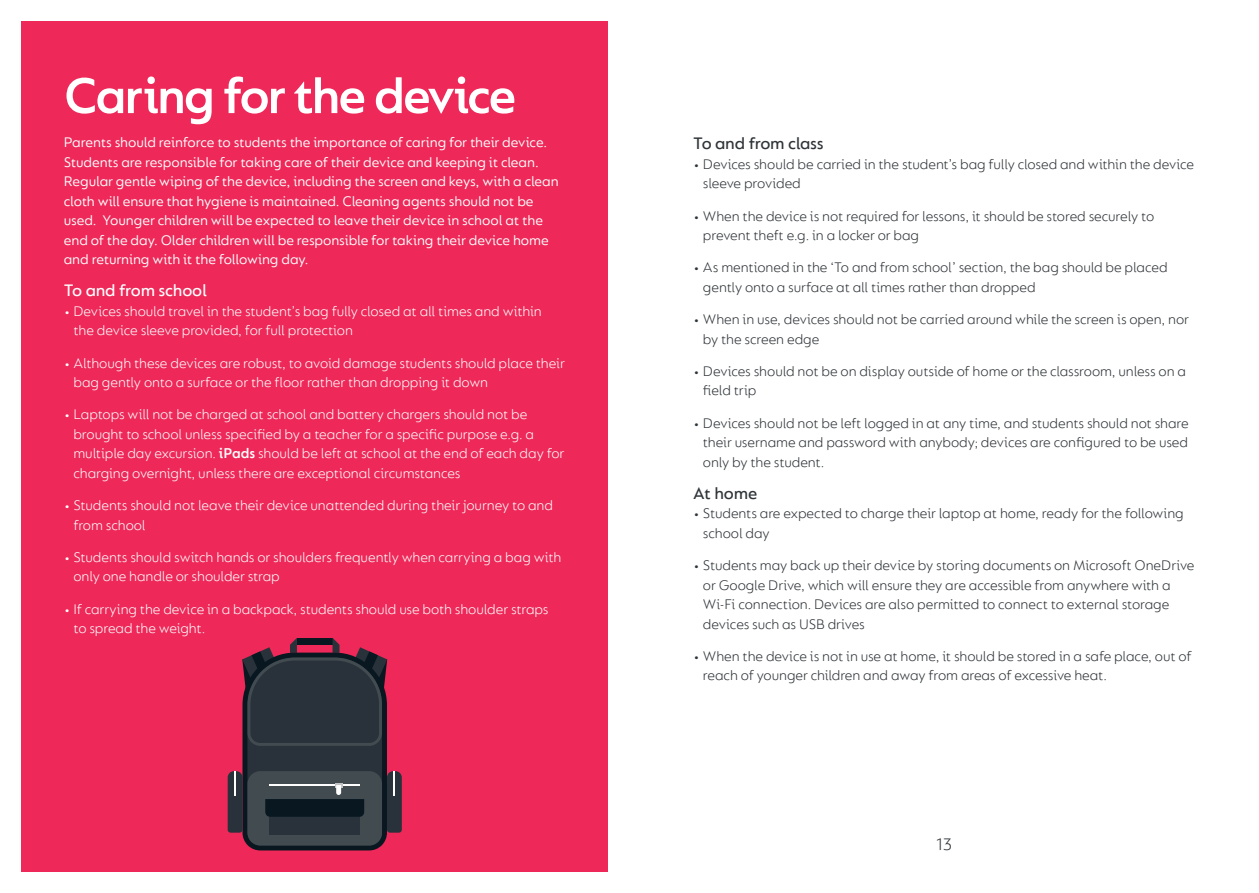
<style>
.page{position:relative;width:1259px;height:893px;background:#fff}
.page>*{position:absolute;margin:0;border:0;box-sizing:border-box;transform-origin:0 0}
.t1{font:600 54px "FS Lucas";letter-spacing:-.05em;color:#fff}
.t2{font:500 18px "FS Lucas";letter-spacing:-.015em;color:#2f3438}
.t3{font:500 18px "FS Lucas";letter-spacing:-.015em;color:#fff}
.Page_Number_-_Align{font:300 18px "FS Lucas";color:#2f3438}
.t4{font:300 15px/19.5px "FS Lucas";letter-spacing:-.01em;color:#2f3438}
.t5{font:300 15px/19.5px "FS Lucas";letter-spacing:-.01em;color:#fff}
.t6{font:15px/19.5px "FS Lucas";letter-spacing:-.01em;color:#fff}
.s1{font-weight:600}
</style>
<div class="page">
<div style="left:21px;top:21px;width:587px;height:851px;background:#ee2858"></div>
<svg style="left:228px;top:638px;width:174px;height:212px"></svg>
<hr style="left:234px;top:771px;width:2px;height:25px;background:#fff">
<p class="t1" style="left:64px;top:65px;width:454px">Caring for the device</p>
<p class="t6" style="left:64px;top:132px;width:496px">Parents should reinforce to students the importance of caring for their device.<br>Students are responsible for taking care of their device and keeping it clean.<br>Regular gentle wiping of the device, including the screen and keys, with a clean cloth will ensure that hygiene is maintained. Cleaning agents should not be used. Younger children will be expected to leave their device in school at the end of the day. Older children will be responsible for taking their device home and returning with it the following day.</p>
<p class="t3" style="left:64px;top:280px;width:145px">To and from school</p>
<p class="t5" style="left:73px;top:301px;width:470px;text-indent:-10px">• Devices should travel in the student’s bag fully closed at all times and within the device sleeve provided, for full protection</p>
<p class="t5" style="left:73px;top:353px;width:493px;text-indent:-10px">• Although these devices are robust, to avoid damage students should place their bag gently onto a surface or the floor rather than dropping it down</p>
<p class="t5" style="left:73px;top:405px;width:492px;text-indent:-10px">• Laptops will not be charged at school and battery chargers should not be brought to school unless specified by a teacher for a specific purpose e.g. a multiple day excursion. <span class="s1">iPads</span> should be left at school at the end of each day for charging overnight, unless there are exceptional circumstances</p>
<p class="t5" style="left:73px;top:495px;width:481px;text-indent:-10px">• Students should not leave their device unattended during their journey to and from school</p>
<p class="t5" style="left:73px;top:547px;width:489px;text-indent:-10px">• Students should switch hands or shoulders frequently when carrying a bag with only one handle or shoulder strap</p>
<p class="t5" style="left:73px;top:599px;width:476px;text-indent:-10px">• If carrying the device in a backpack, students should use both shoulder straps to spread the weight.</p>
<p class="t2" style="left:693px;top:133px;width:132px">To and from class</p>
<p class="t4" style="left:703px;top:154px;width:493px;text-indent:-10px">• Devices should be carried in the student’s bag fully closed and within the device sleeve provided</p>
<p class="t4" style="left:703px;top:206px;width:453px;text-indent:-10px">• When the device is not required for lessons, it should be stored securely to prevent theft e.g. in a locker or bag</p>
<p class="t4" style="left:703px;top:257px;width:466px;text-indent:-10px">• As mentioned in the ‘To and from school’ section, the bag should be placed gently onto a surface at all times rather than dropped</p>
<p class="t4" style="left:703px;top:309px;width:487px;text-indent:-10px">• When in use, devices should not be carried around while the screen is open, nor by the screen edge</p>
<p class="t4" style="left:703px;top:361px;width:484px;text-indent:-10px">• Devices should not be on display outside of home or the classroom, unless on a field trip</p>
<p class="t4" style="left:703px;top:413px;width:487px;text-align:justify;text-indent:-10px">• Devices should not be left logged in at any time, and students should not share their username and password with anybody; devices are configured to be used only by the student.</p>
<p class="t2" style="left:693px;top:483px;width:65px">At home</p>
<p class="t4" style="left:703px;top:504px;width:482px;text-indent:-10px">• Students are expected to charge their laptop at home, ready for the following school day</p>
<p class="t4" style="left:703px;top:555px;width:493px;text-indent:-10px">• Students may back up their device by storing documents on Microsoft OneDrive or Google Drive, which will ensure they are accessible from anywhere with a Wi-Fi connection. Devices are also permitted to connect to external storage devices such as USB drives</p>
<p class="t4" style="left:703px;top:646px;width:490px;text-indent:-10px">• When the device is not in use at home, it should be stored in a safe place, out of reach of younger children and away from areas of excessive heat.</p>
<p class="Page_Number_-_Align" style="left:936px;top:834px;width:17px">13</p>
</div>
